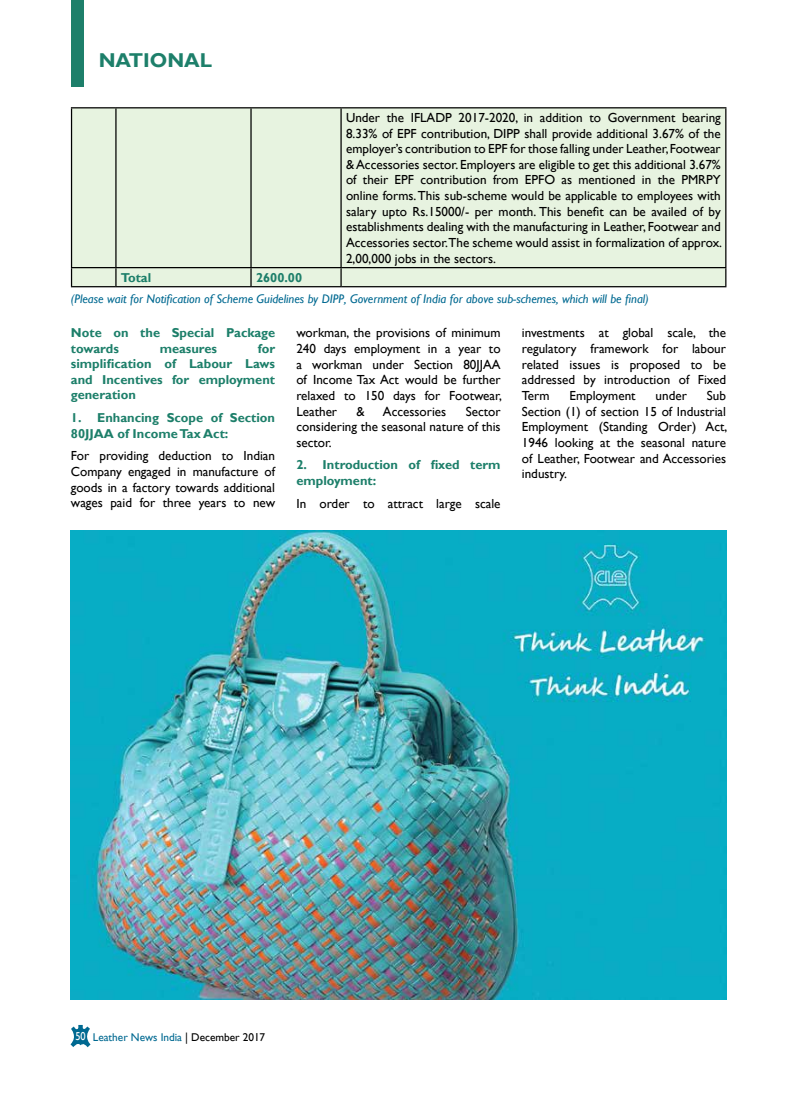
<style>
.page{position:relative;width:797px;height:1106px;background:#fff}
.page>*{position:absolute;margin:0;border:0;box-sizing:border-box;transform-origin:0 0}
.t1{font:700 20px "Gill Sans";color:#1d7f6a}
.t2{font:13.12px/15.6px "Gill Sans";color:#000;text-align:justify}
.t3{font:700 12.88px/15.5px "Gill Sans";color:#1d7f6a}
.t4{font:italic 12.5px "Gill Sans";color:#006991}
.t5{font:11.25px "Gill Sans";color:#006991}
.s1{font-size:11.5px;color:#fff}
.s2{color:#000}
</style>
<div class="page">
<svg style="left:70px;top:1024px;width:21px;height:23px"></svg>
<div style="left:72px;top:108px;width:653px;height:178px;background:#e7f3e0"></div>
<hr style="left:71px;top:107px;width:45px;height:1px;background:#000">
<hr style="left:71px;top:108px;width:1px;height:159px;background:#000">
<hr style="left:116px;top:107px;width:135px;height:1px;background:#000">
<hr style="left:115px;top:108px;width:1px;height:159px;background:#000">
<hr style="left:251px;top:107px;width:90px;height:1px;background:#000">
<hr style="left:250px;top:108px;width:1px;height:159px;background:#000">
<hr style="left:341px;top:107px;width:385px;height:1px;background:#000">
<hr style="left:340px;top:108px;width:1px;height:159px;background:#000">
<hr style="left:725px;top:108px;width:1px;height:159px;background:#000">
<hr style="left:71px;top:267px;width:45px;height:1px;background:#000">
<svg style="left:71px;top:268px;width:1px;height:18px"></svg>
<hr style="left:116px;top:267px;width:135px;height:1px;background:#000">
<svg style="left:115px;top:268px;width:1px;height:18px"></svg>
<hr style="left:251px;top:267px;width:90px;height:1px;background:#000">
<svg style="left:250px;top:268px;width:1px;height:18px"></svg>
<hr style="left:341px;top:267px;width:385px;height:1px;background:#000">
<svg style="left:340px;top:268px;width:1px;height:18px"></svg>
<svg style="left:725px;top:268px;width:1px;height:18px"></svg>
<hr style="left:71px;top:286px;width:45px;height:1px;background:#000">
<hr style="left:116px;top:286px;width:135px;height:1px;background:#000">
<hr style="left:251px;top:286px;width:90px;height:1px;background:#000">
<hr style="left:341px;top:286px;width:385px;height:1px;background:#000">
<img style="left:71px;top:530px;width:655px;height:469px">
<div style="left:71px;top:0;width:12px;height:86px;background:#1d7f6a"></div>
<h1 class="t1" style="left:99px;top:49px;width:59px">National</h1>
<p class="t2" style="left:346px;top:110px;width:377px">Under the IFLADP 2017-2020, in addition to Government bearing 8.33% of EPF contribution, DIPP shall provide additional 3.67% of the employer’s contribution to EPF for those falling under Leather, Footwear &amp; Accessories sector. Employers are eligible to get this additional 3.67% of their EPF contribution from EPFO as mentioned in the PMRPY online forms. This sub-scheme would be applicable to employees with salary upto Rs.15000/- per month. This benefit can be availed of by establishments dealing with the manufacturing in Leather, Footwear and Accessories sector.The scheme would assist in formalization of approx.<br>2,00,000 jobs in the sectors.</p>
<p class="t3" style="left:121px;top:270px;width:32px">Total</p>
<p class="t3" style="left:256px;top:270px;width:48px">2600.00</p>
<p class="t4" style="left:71px;top:291px;width:579px">(Please wait for Notification of Scheme Guidelines by DIPP, Government of India for above sub-schemes, which will be final)</p>
<p class="t3" style="left:71px;top:325px;width:206px">Note on the Special Package towards</p>
<p class="t2" style="left:296px;top:325px;width:207px">workman, the provisions of minimum 240 days employment in a year to a workman under Section 80JJAA of Income Tax Act would be further relaxed to 150 days for Footwear, Leather</p>
<p class="t2" style="left:522px;top:325px;width:206px">investments at global scale, the regulatory framework for labour related issues is proposed to be addressed by introduction of Fixed Term</p>
<p class="t3" style="left:71px;top:341px;width:206px;text-align:justify;text-indent:187px">for simplification of Labour Laws and Incentives for employment generation</p>
<p class="t3" style="left:71px;top:410px;width:206px">1. Enhancing Scope of Section<br>80JJAA of Income Tax Act:</p>
<p class="t2" style="left:71px;top:448px;width:206px">For providing deduction to Indian Company engaged in manufacture of goods in a factory towards additional wages paid for three years to new</p>
<p class="t3" style="left:160px;top:341px;width:59px">measures</p>
<p class="t2" style="left:522px;top:388px;width:207px;text-indent:185px">Sub Section (1) of section 15 of Industrial Employment (Standing Order) Act, 1946 looking at the seasonal nature of Leather, Footwear and Accessories industry.</p>
<p class="t2" style="left:569px;top:388px;width:68px">Employment</p>
<p class="t2" style="left:655px;top:388px;width:33px">under</p>
<p class="t2" style="left:296px;top:403px;width:206px;text-indent:169px">Sector considering the seasonal nature of this sector.</p>
<p class="t3" style="left:296px;top:457px;width:206px">2. Introduction of fixed term employment:</p>
<p class="t2" style="left:296px;top:496px;width:206px">In order to attract large scale</p>
<p class="t2" style="left:356px;top:403px;width:10px">&amp;</p>
<p class="t2" style="left:383px;top:403px;width:65px">Accessories</p>
<p class="t5" style="left:75px;top:1030px;width:191px"><span class="s1">50</span> Leather News India <span class="s2">| December 2017</span></p>
</div>
